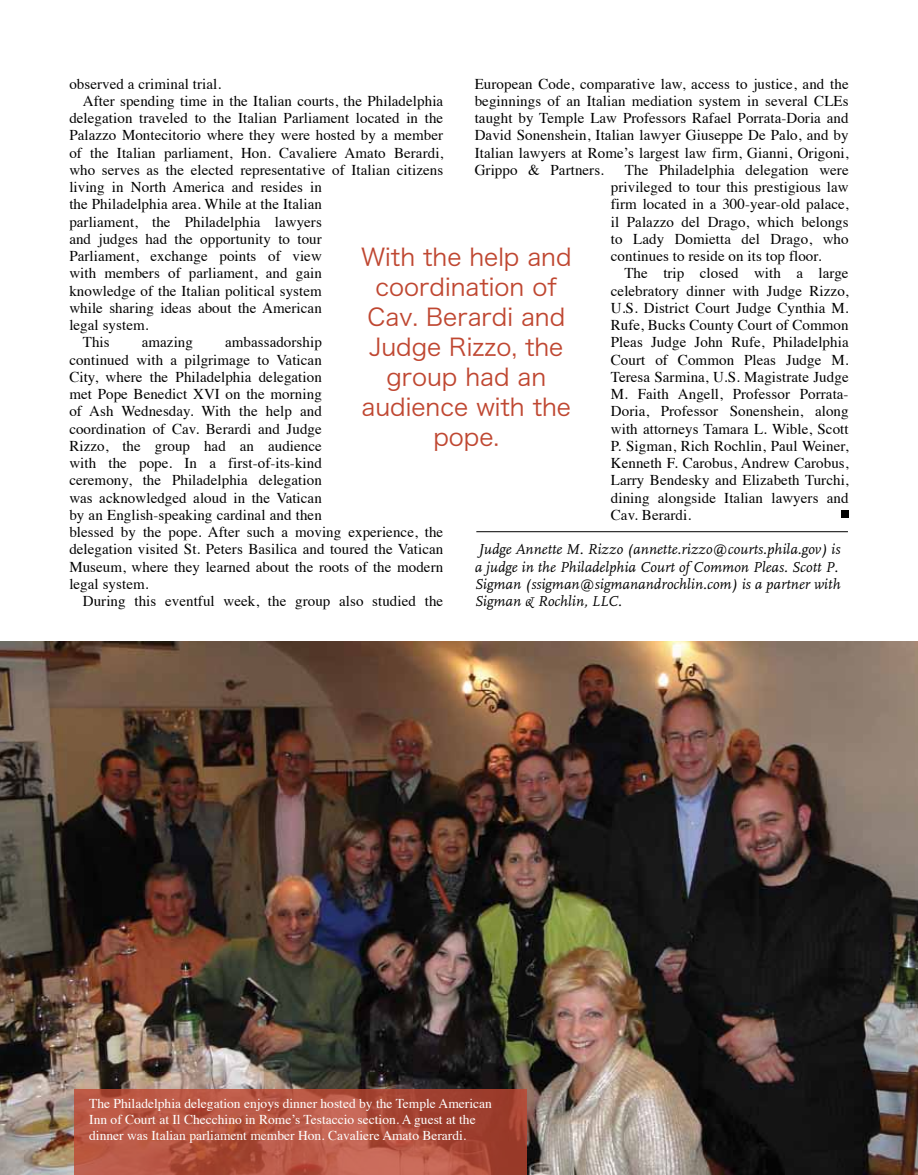
<style>
.page{position:relative;width:918px;height:1175px;background:#fff}
.page>*{position:absolute;margin:0;border:0;box-sizing:border-box;transform-origin:0 0}
.t1{font:24px/30px "Hira Kaku Pro N W3";color:#bf4731;text-align:center}
.t2{font:15px/17.2px "Times";letter-spacing:.005em;color:#000;text-align:justify}
.t3{font:italic 15px/17.2px "Scala";letter-spacing:.005em;color:#000}
.t4{font:13.5px/16.2px "Times";color:#fff}
</style>
<div class="page">
<img style="left:0;top:641px;width:918px;height:533px">
<hr style="left:476px;top:531px;width:372px;height:1px;background:#000">
<div style="left:841px;top:510px;width:7px;height:8px;background:#000"></div>
<svg style="left:74px;top:1089px;width:453px;height:85px;background:#b35240"></svg>
<p class="t2" style="left:475px;top:74px;width:375px">European Code, comparative law, access to justice, and the beginnings of an Italian mediation system in several CLEs taught by Temple Law Professors Rafael Porrata-Doria and David Sonenshein, Italian lawyer Giuseppe De Palo, and by Italian lawyers at Rome’s largest law firm, Gianni, Origoni, Grippo &amp; Partners.</p>
<p class="t2" style="left:69px;top:74px;width:153px">observed a criminal trial.</p>
<p class="t2" style="left:83px;top:91px;width:362px">After spending time in the Italian courts, the Philadelphia</p>
<p class="t2" style="left:69px;top:108px;width:375px">delegation traveled to the Italian Parliament located in the</p>
<p class="t2" style="left:69px;top:125px;width:375px">Palazzo Montecitorio where they were hosted by a member</p>
<p class="t2" style="left:69px;top:143px;width:375px">of the Italian parliament, Hon. Cavaliere Amato Berardi,</p>
<p class="t2" style="left:69px;top:160px;width:375px">who serves as the elected representative of Italian citizens</p>
<p class="t2" style="left:69px;top:177px;width:254px">living in North America and resides in</p>
<p class="t2" style="left:69px;top:194px;width:254px">the Philadelphia area. While at the Italian</p>
<p class="t2" style="left:69px;top:212px;width:254px">parliament, the Philadelphia lawyers</p>
<p class="t2" style="left:69px;top:229px;width:254px">and judges had the opportunity to tour</p>
<p class="t2" style="left:69px;top:246px;width:254px">Parliament, exchange points of view</p>
<p class="t2" style="left:69px;top:263px;width:254px">with members of parliament, and gain</p>
<p class="t2" style="left:69px;top:281px;width:254px">knowledge of the Italian political system</p>
<p class="t2" style="left:69px;top:298px;width:254px">while sharing ideas about the American</p>
<p class="t2" style="left:69px;top:315px;width:81px">legal system.</p>
<p class="t2" style="left:83px;top:332px;width:28px">This</p>
<p class="t2" style="left:142px;top:332px;width:53px">amazing</p>
<p class="t2" style="left:611px;top:160px;width:239px;text-indent:14px">The Philadelphia delegation were privileged to tour this prestigious law firm located in a 300-year-old palace, il Palazzo del Drago, which belongs to Lady Domietta del Drago, who continues to reside on its top floor.</p>
<p class="t2" style="left:611px;top:263px;width:239px;text-indent:14px">The trip closed with a large celebratory dinner with Judge Rizzo, U.S. District Court Judge Cynthia M.<br>Rufe, Bucks County Court of Common Pleas Judge John Rufe, Philadelphia Court of Common Pleas Judge M.<br>Teresa Sarmina, U.S. Magistrate Judge M. Faith Angell, Professor Porrata-Doria, Professor Sonenshein, along with attorneys Tamara L. Wible, Scott P. Sigman, Rich Rochlin, Paul Weiner, Kenneth F. Carobus, Andrew Carobus, Larry Bendesky and Elizabeth Turchi, dining alongside Italian lawyers and Cav. Berardi.</p>
<p class="t3" style="left:475px;top:541px;width:367px">Judge Annette M. Rizzo (annette.rizzo@courts.phila.gov) is a judge in the Philadelphia Court of Common Pleas. Scott P.<br>Sigman (ssigman@sigmanandrochlin.com) is a partner with Sigman &amp; Rochlin, LLC.</p>
<h1 class="t1" style="left:361px;top:240px;width:212px">With the help and coordination of<br>Cav. Berardi and<br>Judge Rizzo, the group had an audience with the pope.</h1>
<p class="t2" style="left:69px;top:332px;width:375px;text-align:left;text-indent:156px">ambassadorship<br>continued with a pilgrimage to Vatican<br>City, where the Philadelphia delegation<br>met Pope Benedict XVI on the morning<br>of Ash Wednesday. With the help and<br>coordination of Cav. Berardi and Judge<br>Rizzo, the group had an audience<br>with the pope. In a first-of-its-kind<br>ceremony, the Philadelphia delegation<br>was acknowledged aloud in the Vatican<br>by an English-speaking cardinal and then<br>blessed by the pope. After such a moving experience, the delegation visited St. Peters Basilica and toured the Vatican Museum, where they learned about the roots of the modern legal system.</p>
<p class="t2" style="left:83px;top:591px;width:362px">During this eventful week, the group also studied the</p>
<p class="t4" style="left:89px;top:1094px;width:404px">The Philadelphia delegation enjoys dinner hosted by the Temple American<br>Inn of Court at Il Checchino in Rome’s Testaccio section. A guest at the dinner was Italian parliament member Hon. Cavaliere Amato Berardi.</p>
</div>
